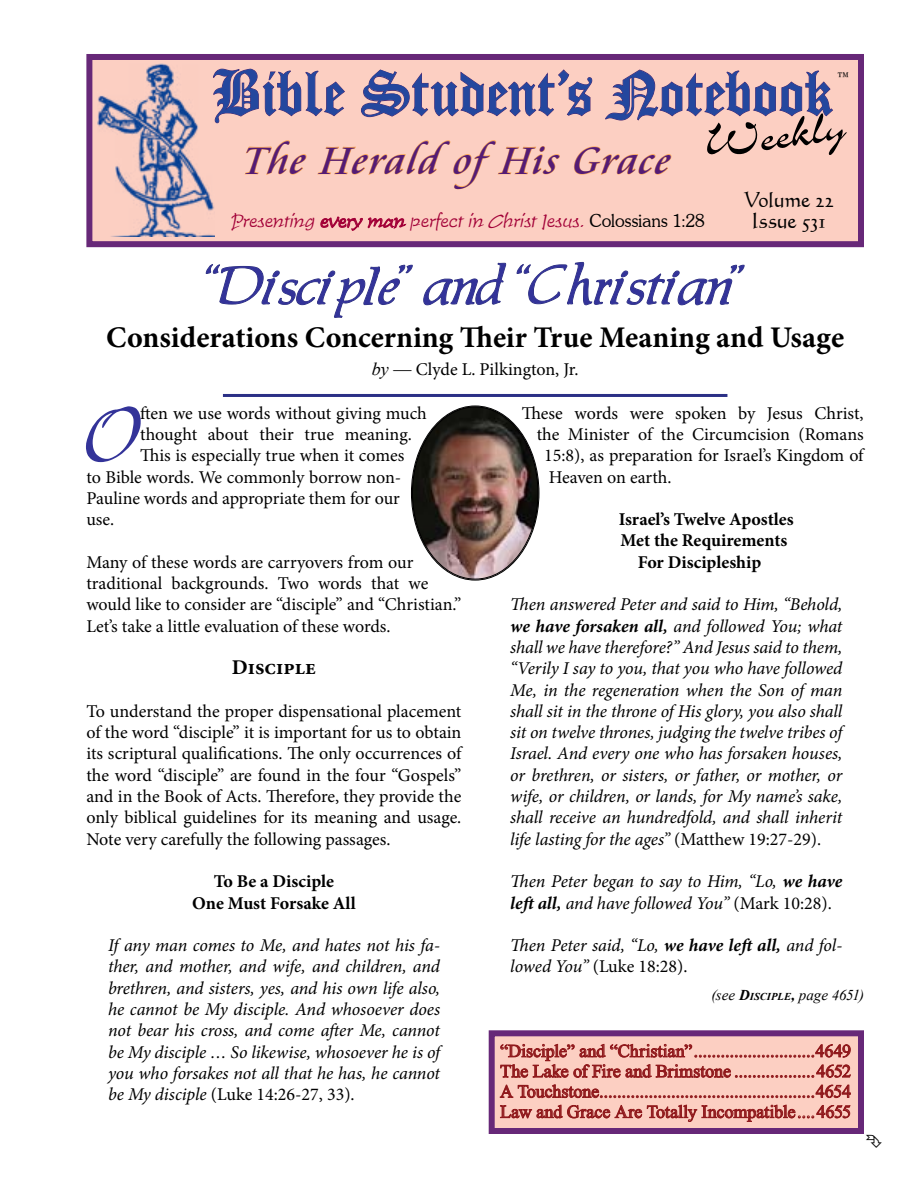
<style>
.page{position:relative;width:918px;height:1188px;background:#fff}
.page>*{position:absolute;margin:0;border:0;box-sizing:border-box;transform-origin:0 0}
.t1{font:73.8px "Allure SSK";color:#339}
.t2{font:69px "Cloister Black BT";color:#24479e}
.t3{font:55.5px "Airfoil Script SSK";color:#000}
.t4{font:54px "Allure SSK";color:#339}
.t5{font:italic 42px "Cataneo BT";color:#541b74}
.t6{font:700 30px "Minion Pro";color:#000}
.t7{font:21px/21px "Calligraphic 421 BT Roman B";letter-spacing:-.005em;color:#000;text-align:center}
.t8{font:700 21px "Minion Pro";color:#000}
.t9{font:italic 18px/21.3px "Minion Pro";letter-spacing:-.005em;color:#000;text-align:justify}
.t10{font:18px/21.3px "Minion Pro";letter-spacing:-.005em;color:#000}
.t11{font:18px/20.2px "Times New Roman";letter-spacing:-.005em;color:#90191c;text-align:justify}
.t12{font:700 18px/21.3px "Minion Pro";letter-spacing:-.005em;color:#000;text-align:center}
.t13{font:italic 18px "Time Scr D Ligh";color:#a20037}
.t14{font:300 18px "Souvenir IT Cby BT";color:#000}
.t15{font:italic 15px "Times New Roman";letter-spacing:-.005em;color:#000}
.s1{font-family:"Souvenir IT Cby BT";font-weight:300;font-style:normal;color:#000}
.s2{font-family:"Times New Roman";font-style:italic}
.s3{font-family:"Times New Roman"}
.s4{font-style:normal}
.s5{font-weight:700}
.s6{font-weight:700;font-size:10.5px}
</style>
<div class="page">
<div style="left:86px;top:54px;width:778px;height:193px;background:#fccfc2;border:6px solid #672878"></div>
<svg style="left:215px;top:68px;width:130px;height:56px"></svg>
<svg style="left:361px;top:69px;width:232px;height:48px"></svg>
<svg style="left:605px;top:69px;width:228px;height:52px"></svg>
<svg style="left:244px;top:140px;width:62px;height:35px"></svg>
<svg style="left:317px;top:140px;width:243px;height:50px"></svg>
<svg style="left:573px;top:146px;width:98px;height:29px"></svg>
<hr style="left:223px;top:394px;width:504px;height:3px;background:#2b3086">
<svg style="left:320px;top:216px;width:87px;height:15px"></svg>
<img style="left:97px;top:64px;width:118px;height:172px">
<svg style="left:206px;top:264px;width:207px;height:54px"></svg>
<svg style="left:423px;top:262px;width:84px;height:44px"></svg>
<svg style="left:516px;top:262px;width:229px;height:44px"></svg>
<div style="left:492px;top:1033px;width:369px;height:98px;background:#fccfc2"></div>
<svg style="left:500px;top:1044px;width:351px;height:34px"></svg>
<svg style="left:499px;top:1084px;width:352px;height:14px"></svg>
<svg style="left:500px;top:1104px;width:351px;height:18px"></svg>
<div style="left:489px;top:1030px;width:375px;height:104px;border:6px solid #672878"></div>
<img style="left:412px;top:406px;width:127px;height:174px">
<h2 class="t2" style="left:212px;top:51px;width:621px">Bible Student’s Notebook</h2>
<p class="t14" style="left:836px;top:67px;width:16px">™</p>
<h3 class="t5" style="left:242px;top:134px;width:438px">The Herald ofHis Grace</h3>
<p class="t7" style="left:744px;top:188px;width:91px">Volume 22<br>Issue 531</p>
<h3 class="t3" style="left:700px;top:114px;width:142px;rotate:-8deg">Weekly</h3>
<p class="t13" style="left:231px;top:211px;width:476px">Presenting every man perfect in Christ Jesus. <span class="s1">C o l o s s i a n s 1: 2 8</span></p>
<h3 class="t4" style="left:206px;top:262px;width:539px">“Disciple” and “Christian”</h3>
<h3 class="t6" style="left:106px;top:316px;width:739px">Considerations Concerning Their True Meaning and Usage</h3>
<p class="t10" style="left:372px;top:359px;width:208px"><span class="s2">by</span> <span class="s3">—</span> Clyde L. Pilkington, Jr.</p>
<h1 class="t1" style="left:86px;top:404px;width:55px">O</h1>
<p class="t10" style="left:140px;top:402px;width:288px">ften we use words without giving much</p>
<p class="t10" style="left:140px;top:424px;width:273px">thought about their true meaning.</p>
<p class="t10" style="left:140px;top:445px;width:266px">This is especially true when it comes</p>
<p class="t10" style="left:86px;top:466px;width:317px">to Bible words. We commonly borrow non-</p>
<p class="t10" style="left:86px;top:488px;width:315px">Pauline words and appropriate them for our</p>
<p class="t10" style="left:86px;top:509px;width:29px">use.</p>
<p class="t10" style="left:86px;top:551px;width:377px">Many of these words are carryovers from our traditional backgrounds. Two words that we would like to consider are “disciple” and “Christian.” Let’s take a little evaluation of these words.</p>
<p class="t8" style="left:232px;top:653px;width:86px">Disciple</p>
<p class="t10" style="left:86px;top:701px;width:377px;text-align:justify">To understand the proper dispensational placement of the word “disciple” it is important for us to obtain its scriptural qualifications. The only occurrences of the word “disciple” are found in the four “Gospels” and in the Book of Acts. Therefore, they provide the only biblical guidelines for its meaning and usage.<br>Note very carefully the following passages.</p>
<p class="t12" style="left:192px;top:871px;width:165px">To Be a Disciple<br>One Must Forsake All</p>
<p class="t9" style="left:108px;top:935px;width:334px">If any man comes to Me, and hates not his fa&shy;ther, and mother, and wife, and children, and brethren, and sisters, yes, and his own life also, he cannot be My disciple. And whosoever does not bear his cross, and come after Me, cannot be My disciple … So likewise, whosoever he is of you who forsakes not all that he has, he cannot be My disciple <span class="s4">(Luke 14:26-27, 33).</span></p>
<p class="t10" style="left:522px;top:402px;width:343px">These words were spoken by Jesus Christ,</p>
<p class="t10" style="left:537px;top:424px;width:329px">the Minister of the Circumcision (Romans</p>
<p class="t10" style="left:544px;top:445px;width:321px">15:8), as preparation for Israel’s Kingdom of</p>
<p class="t10" style="left:549px;top:466px;width:125px">Heaven on earth.</p>
<p class="t12" style="left:619px;top:509px;width:176px">Israel’s Twelve Apostles</p>
<p class="t12" style="left:621px;top:530px;width:168px">Met the Requirements</p>
<p class="t12" style="left:638px;top:551px;width:125px">For Discipleship</p>
<p class="t9" style="left:510px;top:594px;width:334px">Then answered Peter and said to Him, “Behold, <span class="s5">we have forsaken all,</span> and followed You; what shall we have therefore?” And Jesus said to them, “Verily I say to you, that you who have followed Me, in the regeneration when the Son of man shall sit in the throne of His glory, you also shall sit on twelve thrones, judging the twelve tribes of Israel. And every one who has forsaken houses, or brethren, or sisters, or father, or mother, or wife, or children, or lands, for My name’s sake, shall receive an hundredfold, and shall inherit life lasting for the ages” <span class="s4">(Matthew 19:27-29).</span></p>
<p class="t9" style="left:510px;top:871px;width:334px">Then Peter began to say to Him, “Lo, <span class="s5">we have left all,</span> and have followed You” <span class="s4">(Mark 10:28).</span></p>
<p class="t9" style="left:510px;top:935px;width:334px">Then Peter said, “Lo, <span class="s5">we have left all,</span> and fol&shy;lowed You” <span class="s4">(Luke 18:28).</span></p>
<p class="t15" style="left:711px;top:985px;width:154px">(see <span class="s5">D</span><span class="s6">ISCIPLE</span><span class="s5">,</span> page 4651)</p>
<p class="t11" style="left:500px;top:1040px;width:353px">“Disciple” and “Christian”...........................4649<br>The Lake of Fire and Brimstone ..................4652<br>A Touchstone................................................4654<br>Law and Grace Are Totally Incompatible....4655</p>
</div>
